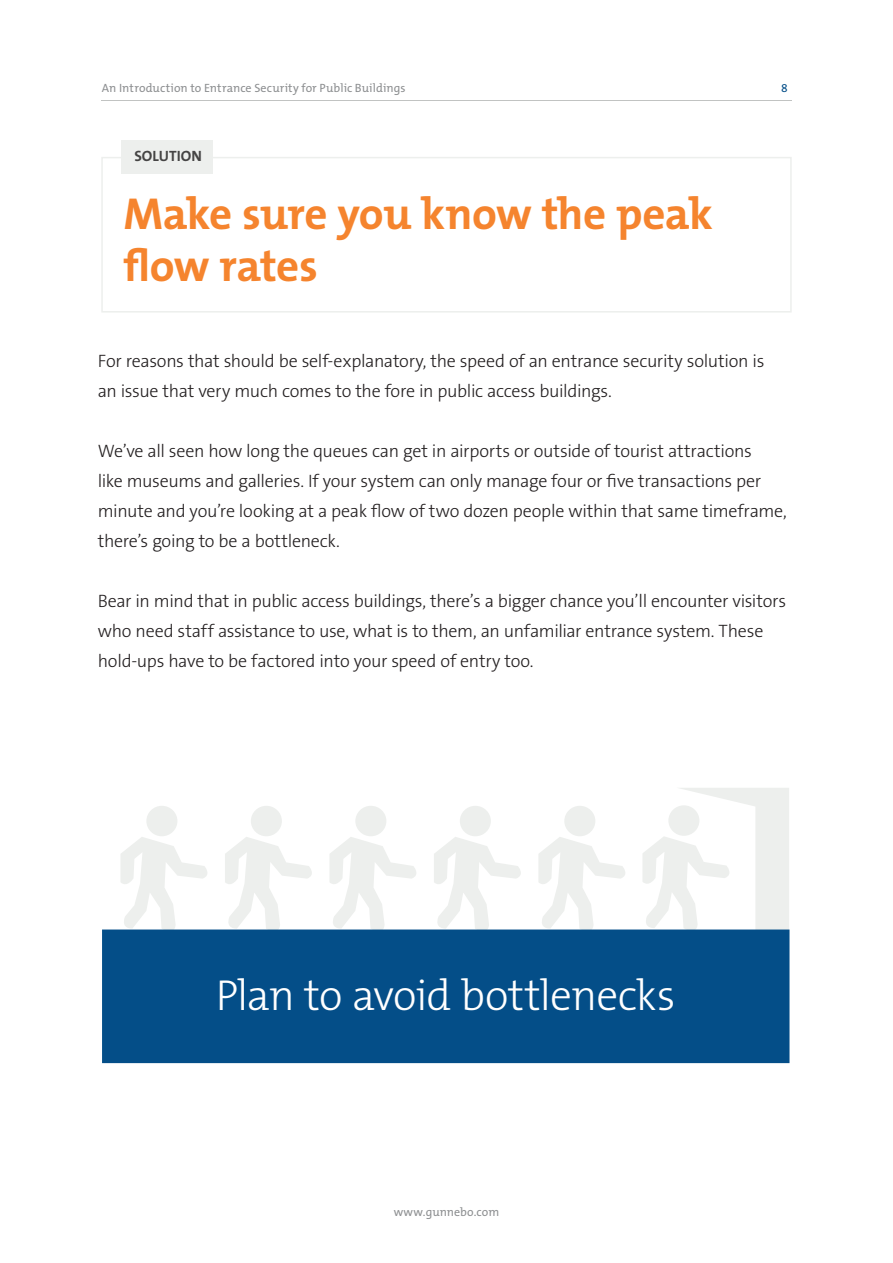
<style>
.page{position:relative;width:893px;height:1263px;background:#fff}
.page>*{position:absolute;margin:0;border:0;box-sizing:border-box;transform-origin:0 0}
.t1{font:700 45px "The Mix B7";letter-spacing:-.015em;color:#f5842e}
.t2{font:300 43.5px "The Mix B3";letter-spacing:-.02em;color:#fff}
.t3{font:300 18px/30px "The Sans B3";letter-spacing:-.015em;color:#231f20}
.t4{font:700 15px "The Mix B7";letter-spacing:.005em;color:#454444}
.t5{font:12px "The Mix B5 Plain";letter-spacing:.005em;color:#8e9092}
.t6{font:12px "The Mix B5 Plain";color:#044e88}
</style>
<div class="page">
<svg style="left:643px;top:788px;width:146px;height:141px"></svg>
<div style="left:564px;top:806px;width:31px;height:30px;background:#edefed;border-radius:50%"></div>
<svg style="left:538px;top:837px;width:87px;height:92px"></svg>
<div style="left:460px;top:806px;width:31px;height:30px;background:#edefed;border-radius:50%"></div>
<svg style="left:434px;top:837px;width:87px;height:92px"></svg>
<div style="left:355px;top:806px;width:31px;height:30px;background:#edefed;border-radius:50%"></div>
<svg style="left:330px;top:837px;width:86px;height:92px"></svg>
<div style="left:251px;top:806px;width:31px;height:30px;background:#edefed;border-radius:50%"></div>
<svg style="left:225px;top:837px;width:87px;height:92px"></svg>
<div style="left:146px;top:806px;width:31px;height:30px;background:#edefed;border-radius:50%"></div>
<svg style="left:121px;top:837px;width:86px;height:92px"></svg>
<div style="left:102px;top:929px;width:687px;height:134px;background:#044e88"></div>
<div style="left:101px;top:157px;width:691px;height:156px;border:2px solid #edefed"></div>
<hr style="left:101px;top:100px;width:691px;height:1px;background:#c1c3c2">
<div style="left:122px;top:140px;width:91px;height:33px;background:#edefed"></div>
<p class="t5" style="left:102px;top:82px;width:305px">An Introduction to Entrance Security for Public Buildings</p>
<p class="t6" style="left:781px;top:82px;width:8px">8</p>
<p class="t4" style="left:134px;top:148px;width:69px">SOLUTION</p>
<p class="t1" style="left:124px;top:190px;width:591px">Make sure you know the peak</p>
<p class="t1" style="left:124px;top:242px;width:196px">flow rates</p>
<p class="t3" style="left:98px;top:347px;width:668px">For reasons that should be self-explanatory, the speed of an entrance security solution is an issue that very much comes to the fore in public access buildings.</p>
<p class="t3" style="left:98px;top:437px;width:690px">We’ve all seen how long the queues can get in airports or outside of tourist attractions<br>like museums and galleries. If your system can only manage four or five transactions per minute and you’re looking at a peak flow of two dozen people within that same timeframe, there’s going to be a bottleneck.</p>
<p class="t3" style="left:98px;top:587px;width:690px">Bear in mind that in public access buildings, there’s a bigger chance you’ll encounter visitors who need staff assistance to use, what is to them, an unfamiliar entrance system. These hold-ups have to be factored into your speed of entry too.</p>
<p class="t2" style="left:216px;top:973px;width:461px">Plan to avoid bottlenecks</p>
<p class="t5" style="left:394px;top:1206px;width:107px">www.gunnebo.com</p>
</div>
